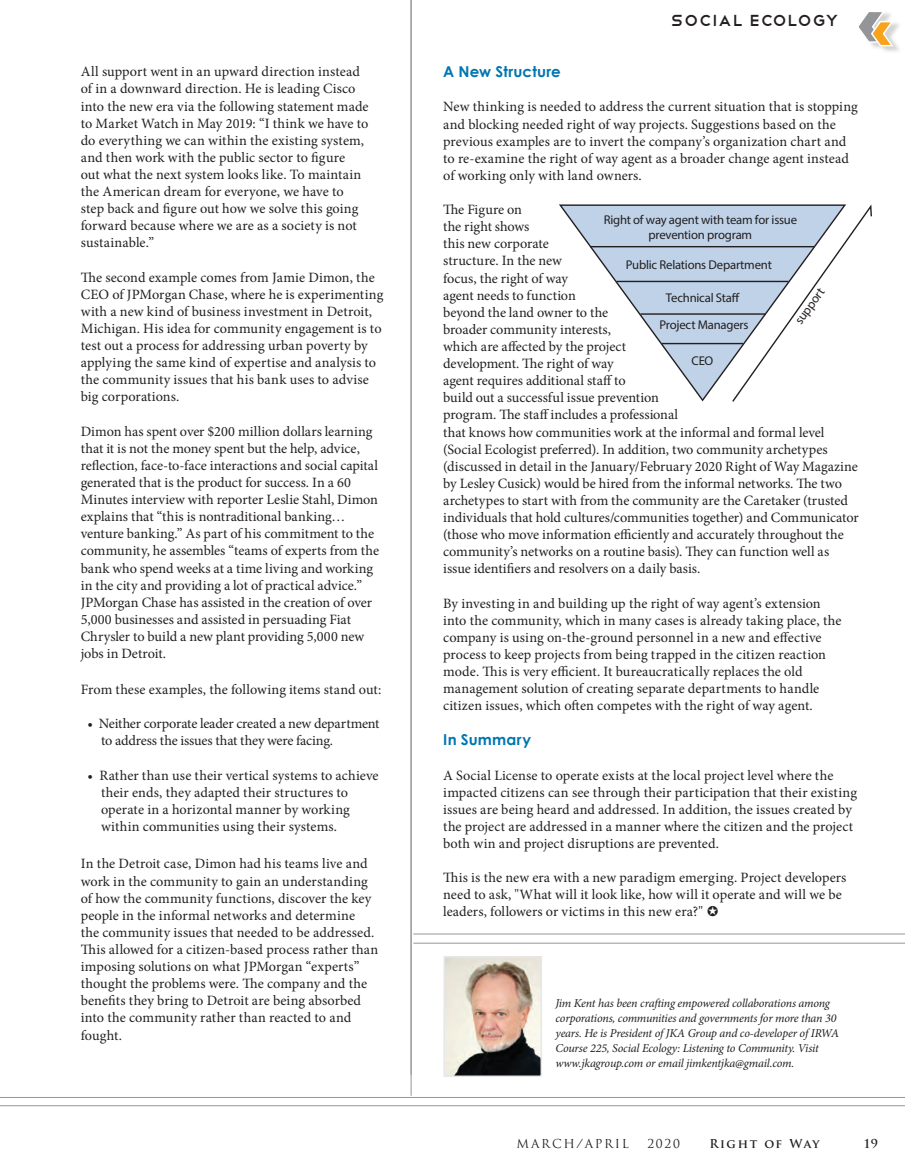
<style>
.page{position:relative;width:905px;height:1175px;background:#fff}
.page>*{position:absolute;margin:0;border:0;box-sizing:border-box;transform-origin:0 0}
.t1{font:21px "Telegrafico";letter-spacing:.025em;color:#231f20}
.t2{font:700 15px "Century Gothic";letter-spacing:.015em;color:#0076b1}
.t3{font:14.25px/17.1px "Minion Pro";letter-spacing:.005em;color:#231f20}
.t4{font:14.25px/17.1px "Minion Pro";letter-spacing:-.015em;color:#231f20}
.t5{font:12.75px/15.3px "Myriad Pro";letter-spacing:-.015em;color:#231f20;text-align:center}
.t6{font:italic 12px/15px "Minion Pro";letter-spacing:-.02em;color:#231f20}
.t7{font:12px "Trajan Pro";letter-spacing:.14em;color:#231f20}
.t8{font:700 12px "Trajan Pro";letter-spacing:.12em;color:#231f20}
</style>
<div class="page">
<hr style="left:413px;top:942px;width:491px;height:1px;background:#939598">
<hr style="left:413px;top:933px;width:491px;height:1px;background:#939598">
<hr style="left:0;top:1105px;width:904px;height:1px;background:#939598">
<hr style="left:0;top:1097px;width:904px;height:1px;background:#939598">
<hr style="left:410px;top:0;width:1px;height:1095px;background:#939598">
<div style="left:873px;top:22px;width:28px;height:32px;background:#c6c6c5;opacity:.75"></div>
<svg style="left:858px;top:12px;width:36px;height:35px"></svg>
<img style="left:446px;top:959px;width:93px;height:115px">
<div style="left:443px;top:956px;width:99px;height:121px;border:2px solid #e6e7e9"></div>
<svg style="left:559px;top:204px;width:171px;height:198px"></svg>
<hr style="left:661px;top:343px;width:82px;height:1px;background:#231f20">
<hr style="left:640px;top:313px;width:125px;height:2px;background:#231f20">
<hr style="left:616px;top:281px;width:172px;height:1px;background:#231f20">
<hr style="left:590px;top:246px;width:224px;height:1px;background:#231f20">
<svg style="left:730px;top:204px;width:142px;height:198px"></svg>
<p class="t3" style="left:81px;top:63px;width:289px">All support went in an upward direction instead of in a downward direction. He is leading Cisco into the new era via the following statement made to Market Watch in May 2019: “I think we have to do everything we can within the existing system, and then work with the public sector to figure<br>out what the next system looks like. To maintain the American dream for everyone, we have to step back and figure out how we solve this going forward because where we are as a society is not sustainable.”</p>
<p class="t3" style="left:81px;top:269px;width:304px">The second example comes from Jamie Dimon, the CEO of JPMorgan Chase, where he is experimenting with a new kind of business investment in Detroit, Michigan. His idea for community engagement is to test out a process for addressing urban poverty by applying the same kind of expertise and analysis to the community issues that his bank uses to advise big corporations.</p>
<p class="t3" style="left:81px;top:422px;width:300px">Dimon has spent over $200 million dollars learning that it is not the money spent but the help, advice, reflection, face-to-face interactions and social capital generated that is the product for success. In a 60<br>Minutes interview with reporter Leslie Stahl, Dimon explains that “this is nontraditional banking… venture banking.” As part of his commitment to the community, he assembles “teams of experts from the bank who spend weeks at a time living and working in the city and providing a lot of practical advice.” JPMorgan Chase has assisted in the creation of over 5,000 businesses and assisted in persuading Fiat Chrysler to build a new plant providing 5,000 new jobs in Detroit.</p>
<p class="t3" style="left:81px;top:681px;width:302px">From these examples, the following items stand out:</p>
<p class="t4" style="left:101px;top:715px;width:280px;text-indent:-13px">• Neither corporate leader created a new department to address the issues that they were facing.</p>
<p class="t3" style="left:101px;top:766px;width:279px;text-indent:-13px">• Rather than use their vertical systems to achieve their ends, they adapted their structures to operate in a horizontal manner by working within communities using their systems.</p>
<p class="t3" style="left:81px;top:855px;width:299px">In the Detroit case, Dimon had his teams live and work in the community to gain an understanding of how the community functions, discover the key people in the informal networks and determine<br>the community issues that needed to be addressed.<br>This allowed for a citizen-based process rather than imposing solutions on what JPMorgan “experts” thought the problems were. The company and the benefits they bring to Detroit are being absorbed into the community rather than reacted to and fought.</p>
<p class="t1" style="left:671px;top:7px;width:170px">social Ecology</p>
<p class="t2" style="left:443px;top:62px;width:119px">A New Structure</p>
<p class="t3" style="left:443px;top:98px;width:416px">New thinking is needed to address the current situation that is stopping and blocking needed right of way projects. Suggestions based on the previous examples are to invert the company’s organization chart and to re-examine the right of way agent as a broader change agent instead of working only with land owners.</p>
<p class="t3" style="left:443px;top:201px;width:417px">The Figure on<br>the right shows<br>this new corporate<br>structure. In the new<br>focus, the right of way<br>agent needs to function<br>beyond the land owner to the<br>broader community interests,<br>which are affected by the project<br>development. The right of way<br>agent requires additional staff to<br>build out a successful issue prevention<br>program. The staff includes a professional<br>that knows how communities work at the informal and formal level (Social Ecologist preferred). In addition, two community archetypes (discussed in detail in the January/February 2020 Right of Way Magazine by Lesley Cusick) would be hired from the informal networks. The two archetypes to start with from the community are the Caretaker (trusted individuals that hold cultures/communities together) and Communicator (those who move information efficiently and accurately throughout the community’s networks on a routine basis). They can function well as issue identifiers and resolvers on a daily basis.</p>
<p class="t3" style="left:443px;top:594px;width:400px">By investing in and building up the right of way agent’s extension into the community, which in many cases is already taking place, the company is using on-the-ground personnel in a new and effective process to keep projects from being trapped in the citizen reaction mode. This is very efficient. It bureaucratically replaces the old management solution of creating separate departments to handle citizen issues, which often competes with the right of way agent.</p>
<p class="t2" style="left:443px;top:730px;width:89px">In Summary</p>
<p class="t3" style="left:443px;top:766px;width:415px">A Social License to operate exists at the local project level where the impacted citizens can see through their participation that their existing issues are being heard and addressed. In addition, the issues created by the project are addressed in a manner where the citizen and the project both win and project disruptions are prevented.</p>
<p class="t3" style="left:443px;top:869px;width:405px">This is the new era with a new paradigm emerging. Project developers need to ask, "What will it look like, how will it operate and will we be leaders, followers or victims in this new era?"</p>
<p class="t5" style="left:603px;top:212px;width:195px">Right of way agent with team for issue prevention program</p>
<p class="t5" style="left:625px;top:257px;width:148px">Public Relations Department</p>
<p class="t5" style="left:659px;top:284px;width:91px;line-height:27.3px">Technical Staff<br>Project Managers</p>
<p class="t5" style="left:791px;top:318px;width:42px;rotate:-54deg">support</p>
<p class="t5" style="left:691px;top:352px;width:23px">CEO</p>
<p class="t6" style="left:555px;top:995px;width:285px">Jim Kent has been crafting empowered collaborations among corporations, communities and governments for more than 30 years. He is President of JKA Group and co-developer of IRWA Course 225, Social Ecology: Listening to Community. Visit www.jkagroup.com or email jimkentjka@gmail.com.</p>
<p class="t7" style="left:516px;top:1136px;width:114px">MARCH/APRIL</p>
<p class="t7" style="left:647px;top:1136px;width:34px">2020</p>
<p class="t8" style="left:709px;top:1136px;width:112px">Right of Way</p>
<p class="t8" style="left:863px;top:1136px;width:16px">19</p>
</div>
